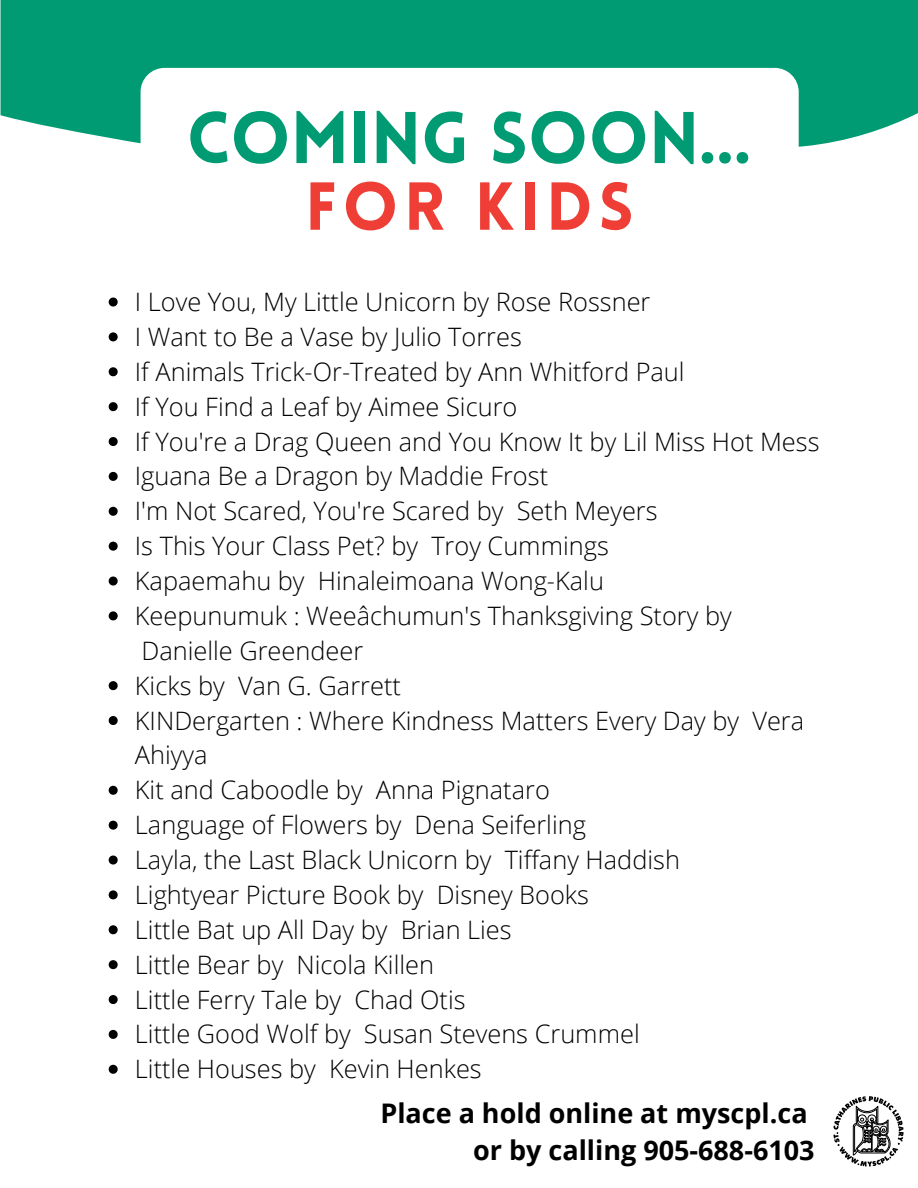
<style>
.page{position:relative;width:918px;height:1188px;background:#fff}
.page>*{position:absolute;margin:0;border:0;box-sizing:border-box;transform-origin:0 0}
.t1{font:900 71.55px "Lovelo";color:#009b72}
.t2{font:900 66.3px "Lovelo";letter-spacing:.085em;color:#ef3e36}
.t3{font:700 27px/37.2px "Open Sans";color:#000;text-align:right}
.t4{font:300 25.35px/34.8px "Open Sans";color:#000}
</style>
<div class="page">
<div style="left:1px;top:0;width:917px;height:147px;background:#009b72"></div>
<div style="left:141px;top:68px;width:658px;height:238px;background:#fff;border-radius:24px"></div>
<svg style="left:833px;top:1096px;width:71px;height:71px"></svg>
<svg style="left:109px;top:298px;width:9px;height:9px"></svg>
<svg style="left:109px;top:332px;width:9px;height:9px"></svg>
<svg style="left:109px;top:367px;width:9px;height:9px"></svg>
<svg style="left:109px;top:402px;width:9px;height:9px"></svg>
<svg style="left:109px;top:437px;width:9px;height:9px"></svg>
<svg style="left:109px;top:472px;width:9px;height:9px"></svg>
<svg style="left:109px;top:507px;width:9px;height:9px"></svg>
<svg style="left:109px;top:542px;width:9px;height:9px"></svg>
<svg style="left:109px;top:577px;width:9px;height:9px"></svg>
<svg style="left:109px;top:611px;width:9px;height:9px"></svg>
<svg style="left:109px;top:681px;width:9px;height:9px"></svg>
<svg style="left:109px;top:716px;width:9px;height:9px"></svg>
<svg style="left:109px;top:786px;width:9px;height:9px"></svg>
<svg style="left:109px;top:821px;width:9px;height:9px"></svg>
<svg style="left:109px;top:856px;width:9px;height:9px"></svg>
<svg style="left:109px;top:890px;width:9px;height:9px"></svg>
<svg style="left:109px;top:925px;width:9px;height:9px"></svg>
<svg style="left:109px;top:960px;width:9px;height:9px"></svg>
<svg style="left:109px;top:995px;width:9px;height:9px"></svg>
<svg style="left:109px;top:1030px;width:9px;height:9px"></svg>
<svg style="left:109px;top:1065px;width:9px;height:9px"></svg>
<h1 class="t1" style="left:187px;top:109px;width:566px">COMING SOON...</h1>
<h2 class="t2" style="left:305px;top:180px;width:330px">FOR KIDS</h2>
<p class="t4" style="left:135px;top:284px;width:686px">I Love You, My Little Unicorn by Rose Rossner<br>I Want to Be a Vase by Julio Torres<br>If Animals Trick-Or-Treated by Ann Whitford Paul<br>If You Find a Leaf by Aimee Sicuro<br>If You're a Drag Queen and You Know It by Lil Miss Hot Mess Iguana Be a Dragon by Maddie Frost<br>I'm Not Scared, You're Scared by Seth Meyers<br>Is This Your Class Pet? by Troy Cummings<br>Kapaemahu by Hinaleimoana Wong-Kalu<br>Keepunumuk : Weeâchumun's Thanksgiving Story by Danielle Greendeer<br>Kicks by Van G. Garrett<br>KINDergarten : Where Kindness Matters Every Day by Vera Ahiyya<br>Kit and Caboodle by Anna Pignataro<br>Language of Flowers by Dena Seiferling<br>Layla, the Last Black Unicorn by Tiffany Haddish<br>Lightyear Picture Book by Disney Books<br>Little Bat up All Day by Brian Lies<br>Little Bear by Nicola Killen<br>Little Ferry Tale by Chad Otis<br>Little Good Wolf by Susan Stevens Crummel<br>Little Houses by Kevin Henkes</p>
<p class="t3" style="left:380px;top:1094px;width:436px">Place a hold online at myscpl.ca or by calling 905-688-6103</p>
</div>
